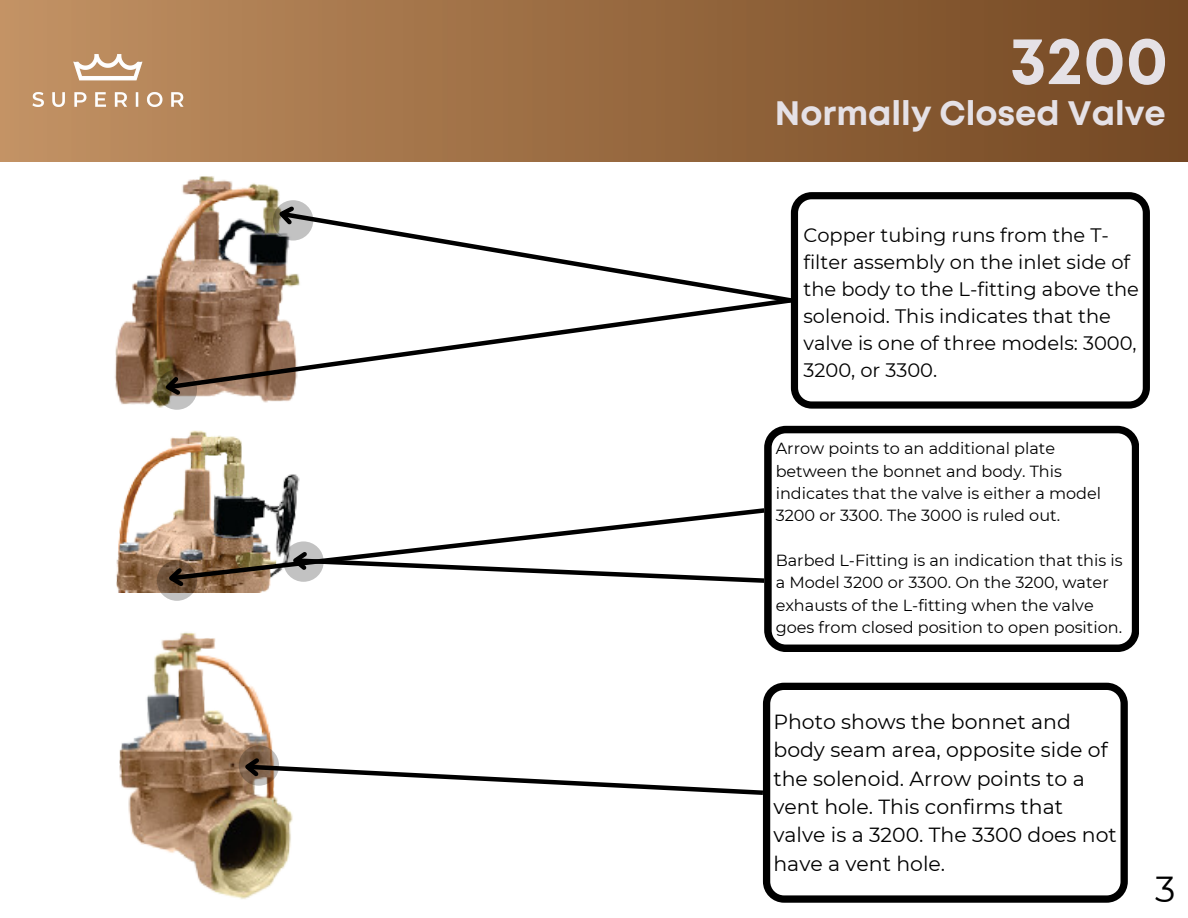
<style>
.page{position:relative;width:1188px;height:918px;background:#fff}
.page>*{position:absolute;margin:0;border:0;box-sizing:border-box;transform-origin:0 0}
.t1{font:700 67.05px "Mont";color:#e5e1e6}
.t2{font:36.15px "Montserrat";color:#000}
.t3{font:700 33.9px "Mont";color:#e5e1e6}
.t4{font:20.4px/28.3px "Montserrat";color:#000}
.t5{font:19.5px/27px "Montserrat";color:#000}
.t6{font:16.05px/22.4px "Montserrat";color:#000}
</style>
<div class="page">
<img style="left:0;top:0;width:1188px;height:162px">
<svg style="left:791px;top:192px;width:359px;height:217px"></svg>
<svg style="left:764px;top:426px;width:375px;height:226px"></svg>
<img style="left:22px;top:43px;width:173px;height:75px">
<img style="left:114px;top:176px;width:181px;height:232px">
<svg style="left:163px;top:295px;width:633px;height:97px"></svg>
<svg style="left:159px;top:372px;width:7px;height:29px"></svg>
<svg style="left:277px;top:209px;width:519px;height:97px"></svg>
<svg style="left:272px;top:200px;width:26px;height:29px"></svg>
<svg style="left:273px;top:200px;width:40px;height:41px"></svg>
<svg style="left:157px;top:369px;width:40px;height:41px"></svg>
<img style="left:116px;top:430px;width:184px;height:162px">
<svg style="left:157px;top:560px;width:40px;height:41px"></svg>
<svg style="left:166px;top:505px;width:603px;height:78px"></svg>
<svg style="left:162px;top:563px;width:26px;height:29px"></svg>
<img style="left:119px;top:632px;width:174px;height:267px">
<svg style="left:763px;top:683px;width:364px;height:220px"></svg>
<svg style="left:239px;top:753px;width:529px;height:44px"></svg>
<svg style="left:239px;top:745px;width:40px;height:41px"></svg>
<p class="t1" style="left:1010px;top:35px;width:160px">3200</p>
<p class="t3" style="left:775px;top:100px;width:392px">Normally Closed Valve</p>
<p class="t5" style="left:803px;top:222px;width:337px">Copper tubing runs from the T&shy;filter assembly on the inlet side of the body to the L-fitting above the solenoid. This indicates that the valve is one of three models: 3000,<br>3200, or 3300.</p>
<p class="t6" style="left:776px;top:438px;width:327px">Arrow points to an additional plate between the bonnet and body. This indicates that the valve is either a model 3200 or 3300. The 3000 is ruled out.</p>
<p class="t6" style="left:776px;top:549px;width:349px">Barbed L-Fitting is an indication that this is a Model 3200 or 3300. On the 3200, water exhausts of the L-fitting when the valve goes from closed position to open position.</p>
<p class="t4" style="left:773px;top:708px;width:345px">Photo shows the bonnet and body seam area, opposite side of the solenoid. Arrow points to a vent hole. This confirms that valve is a 3200. The 3300 does not have a vent hole.</p>
<p class="t2" style="left:1155px;top:867px;width:22px">3</p>
</div>
